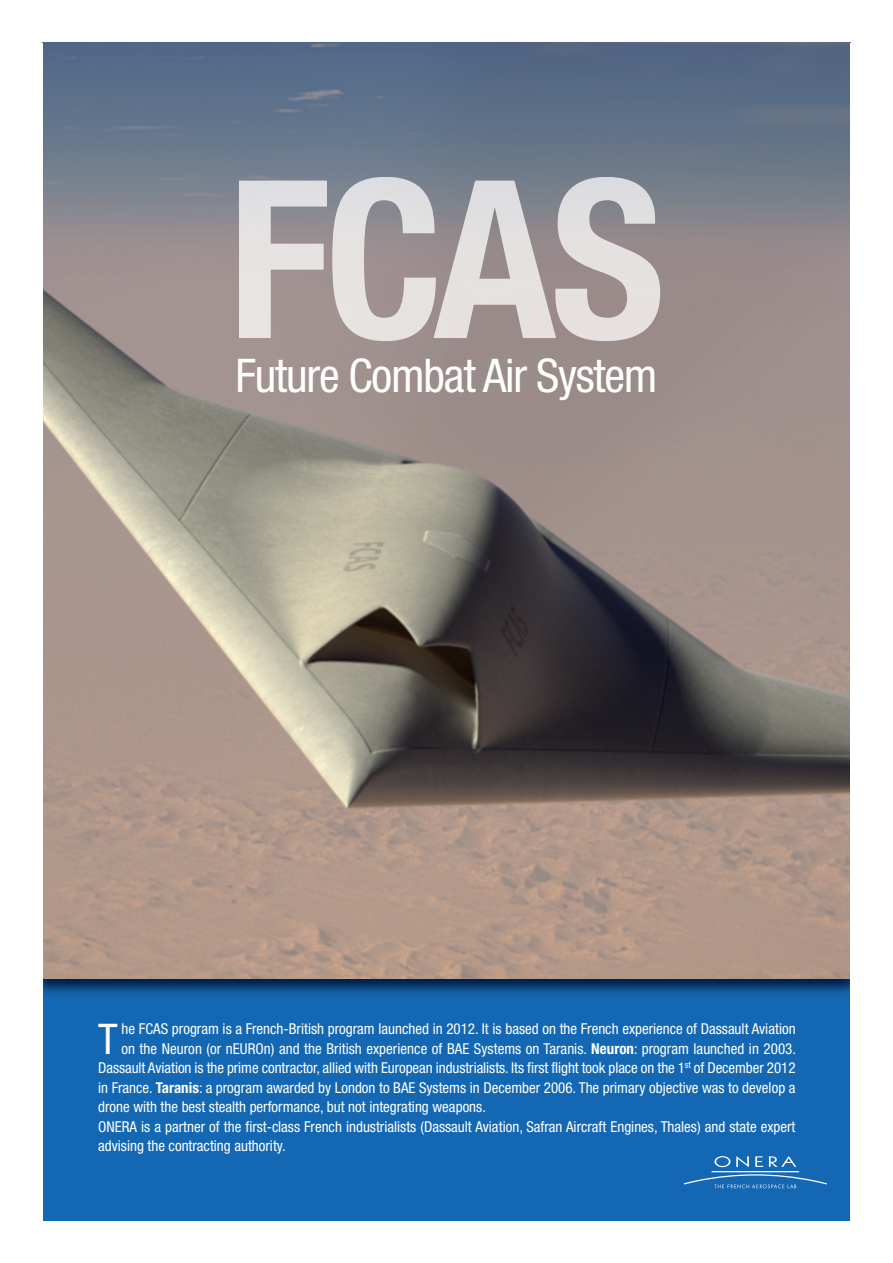
<style>
.page{position:relative;width:893px;height:1263px;background:#fff}
.page>*{position:absolute;margin:0;border:0;box-sizing:border-box;transform-origin:0 0}
.t1{font:condensed 46.5px "Helvetica Neue LT Std";letter-spacing:-.025em;color:#fff}
.t2{font:condensed 42.3px "Helvetica Neue LT Std";color:#fff}
.t3{font:condensed 15px "Helvetica Neue LT Std";color:#fff}
.s1{font-weight:700}
</style>
<div class="page">
<div style="left:43px;top:978px;width:807px;height:242px;background:#1468b3"></div>
<svg style="left:684px;top:1156px;width:143px;height:32px"></svg>
<img style="left:43px;top:43px;width:807px;height:950px">
<img style="left:239px;top:177px;width:421px;height:164px">
<h1 class="t1" style="left:235px;top:359px;width:424px">Future Combat Air System</h1>
<h2 class="t2" style="left:98px;top:1023px;width:21px">T</h2>
<p class="t3" style="left:122px;top:1023px;width:676px">he FCAS program is a French-British program launched in 2012. It is based on the French experience of Dassault Aviation</p>
<p class="t3" style="left:121px;top:1043px;width:676px">on the Neuron (or nEUROn) and the British experience of BAE Systems on Taranis. <span class="s1">Neuron</span>: program launched in 2003.</p>
<p class="t3" style="left:98px;top:1062px;width:699px">Dassault Aviation is the prime contractor, allied with European industrialists. Its first flight took place on the 1<sup>st</sup> of December 2012</p>
<p class="t3" style="left:98px;top:1082px;width:699px">in France. <span class="s1">Taranis</span>: a program awarded by London to BAE Systems in December 2006. The primary objective was to develop a</p>
<p class="t3" style="left:98px;top:1101px;width:389px">drone with the best stealth performance, but not integrating weapons.</p>
<p class="t3" style="left:98px;top:1121px;width:699px">ONERA is a partner of the first-class French industrialists (Dassault Aviation, Safran Aircraft Engines, Thales) and state expert</p>
<p class="t3" style="left:98px;top:1140px;width:189px">advising the contracting authority.</p>
</div>
